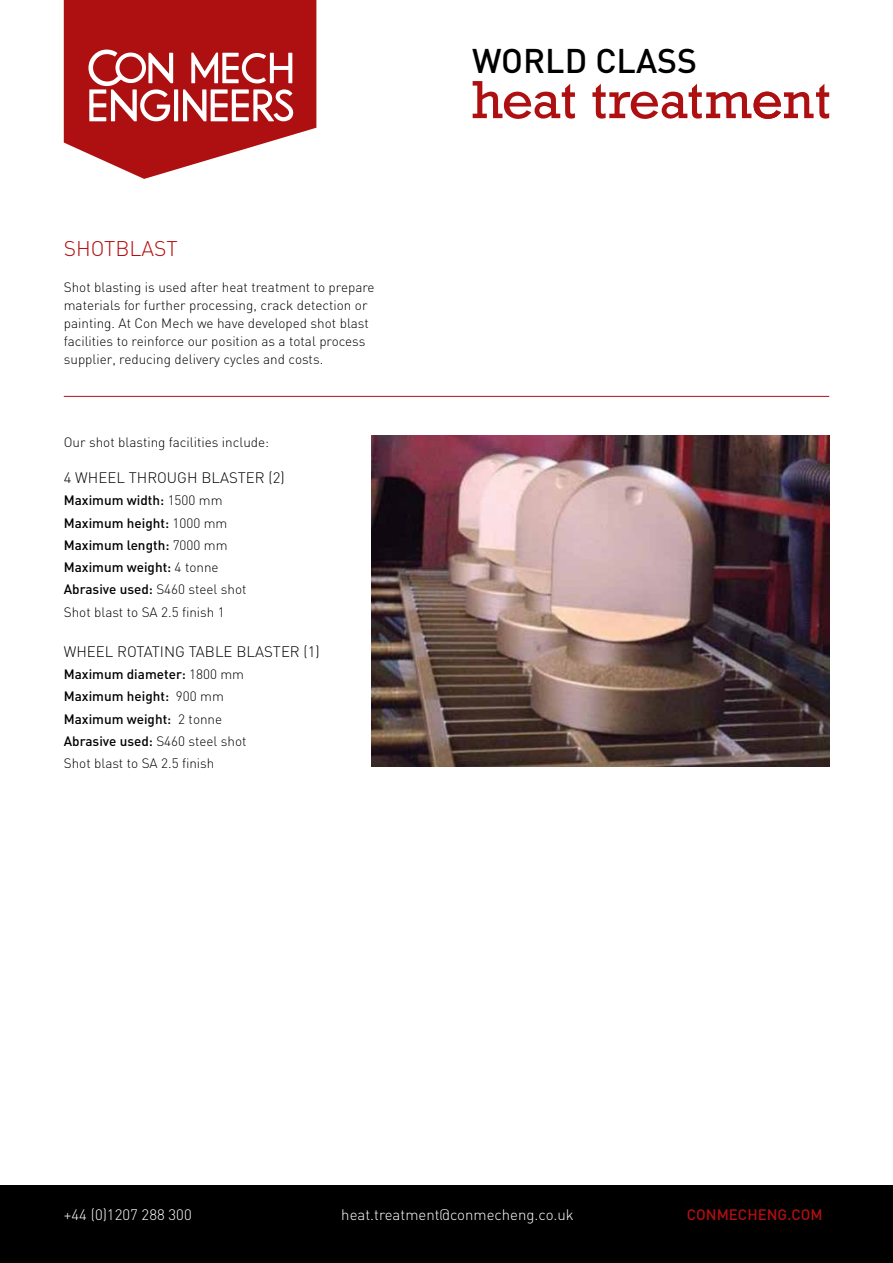
<style>
.page{position:relative;width:893px;height:1263px;background:#fff}
.page>*{position:absolute;margin:0;border:0;box-sizing:border-box;transform-origin:0 0}
.t1{font:500 33.9px "DIN";color:#000}
.t2{font:300 21px "DIN";color:#b20e10}
.t3{font:300 15px "DIN";color:#000}
.t4{font:300 15px "DIN";color:#fff}
.t5{font:500 15px "DIN";color:#ae0f11}
.t6{font:300 13.5px/18px "DIN";color:#000}
.t7{font:500 13.5px/22.2px "DIN";color:#000}
.s1{font-weight:300}
</style>
<div class="page">
<svg style="left:64px;top:0;width:252px;height:179px"></svg>
<svg style="left:473px;top:81px;width:102px;height:38px"></svg>
<svg style="left:592px;top:84px;width:237px;height:35px"></svg>
<div style="left:0;top:1185px;width:893px;height:78px;background:#000"></div>
<hr style="left:64px;top:396px;width:765px;height:1px;background:#b20e10">
<img style="left:371px;top:436px;width:458px;height:330px">
<h2 class="t2" style="left:64px;top:234px;width:115px">SHOTBLAST</h2>
<p class="t6" style="left:64px;top:277px;width:312px">Shot blasting is used after heat treatment to prepare materials for further processing, crack detection or painting. At Con Mech we have developed shot blast facilities to reinforce our position as a total process supplier, reducing delivery cycles and costs.</p>
<p class="t6" style="left:64px;top:433px;width:207px">Our shot blasting facilities include:</p>
<p class="t3" style="left:64px;top:468px;width:223px">4 WHEEL THROUGH BLASTER (2)</p>
<p class="t7" style="left:64px;top:489px;width:184px">Maximum width: <span class="s1">1500 mm<br></span>Maximum height: <span class="s1">1000 mm<br></span>Maximum length: <span class="s1">7000 mm<br></span>Maximum weight: <span class="s1">4 tonne<br></span>Abrasive used: <span class="s1">S460 steel shot<br>Shot blast to SA 2.5 finish 1</span></p>
<p class="t3" style="left:64px;top:642px;width:258px">WHEEL ROTATING TABLE BLASTER (1)</p>
<p class="t7" style="left:64px;top:663px;width:184px">Maximum diameter: <span class="s1">1800 mm<br></span>Maximum height: <span class="s1">900 mm<br></span>Maximum weight: <span class="s1">2 tonne<br></span>Abrasive used: <span class="s1">S460 steel shot<br>Shot blast to SA 2.5 finish</span></p>
<h1 class="t1" style="left:472px;top:38px;width:226px">WORLD CLASS</h1>
<p class="t4" style="left:64px;top:1205px;width:129px">+44 (0)1207 288 300</p>
<p class="t4" style="left:341px;top:1205px;width:234px">heat.treatment@conmecheng.co.uk</p>
<p class="t5" style="left:687px;top:1205px;width:138px">CONMECHENG.COM</p>
</div>
